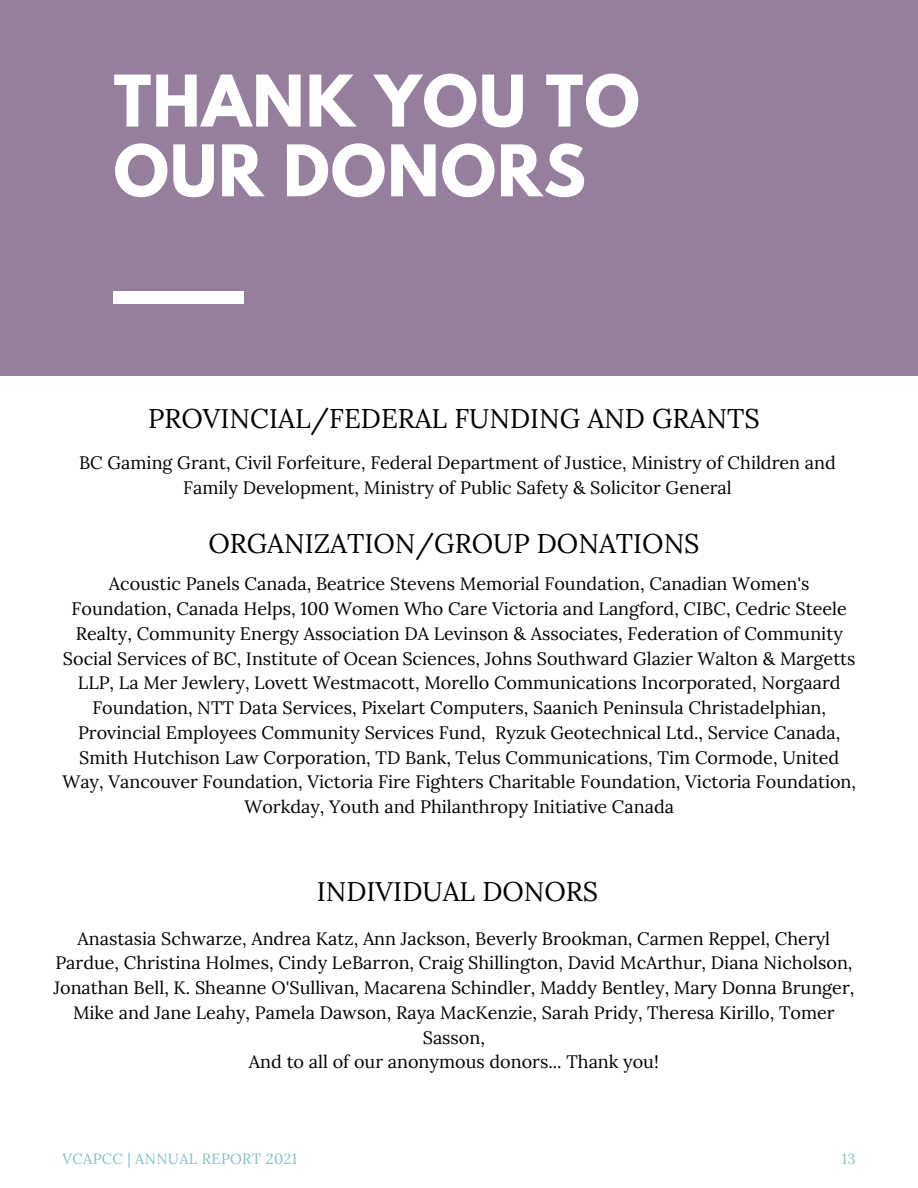
<style>
.page{position:relative;width:918px;height:1188px;background:#fff}
.page>*{position:absolute;margin:0;border:0;box-sizing:border-box;transform-origin:0 0}
.t1{font:700 63px/69.8px "League Spartan";letter-spacing:.02em;color:#fff}
.t2{font:27px "Lora";color:#000}
.t3{font:18px/24.8px "Lora";color:#000;text-align:center}
.t4{font:14.85px "Lora";letter-spacing:.02em;color:#86bfc2}
</style>
<div class="page">
<div style="left:0;top:0;width:918px;height:375px;background:#957f9d"></div>
<div style="left:114px;top:291px;width:130px;height:13px;background:#fff"></div>
<h1 class="t1" style="left:114px;top:74px;width:528px">THANK YOU TO<br>OUR DONORS</h1>
<h2 class="t2" style="left:148px;top:401px;width:613px">PROVINCIAL/FEDERAL FUNDING AND GRANTS</h2>
<p class="t3" style="left:79px;top:450px;width:758px">BC Gaming Grant, Civil Forfeiture, Federal Department of Justice, Ministry of Children and<br>Family Development, Ministry of Public Safety &amp; Solicitor General</p>
<h2 class="t2" style="left:208px;top:526px;width:493px">ORGANIZATION/GROUP DONATIONS</h2>
<p class="t3" style="left:62px;top:571px;width:795px">Acoustic Panels Canada, Beatrice Stevens Memorial Foundation, Canadian Women's Foundation, Canada Helps, 100 Women Who Care Victoria and Langford, CIBC, Cedric Steele Realty, Community Energy Association DA Levinson &amp; Associates, Federation of Community Social Services of BC, Institute of Ocean Sciences, Johns Southward Glazier Walton &amp; Margetts LLP, La Mer Jewlery, Lovett Westmacott, Morello Communications Incorporated, Norgaard Foundation, NTT Data Services, Pixelart Computers, Saanich Peninsula Christadelphian, Provincial Employees Community Services Fund, Ryzuk Geotechnical Ltd., Service Canada, Smith Hutchison Law Corporation, TD Bank, Telus Communications, Tim Cormode, United Way, Vancouver Foundation, Victoria Fire Fighters Charitable Foundation, Victoria Foundation, Workday, Youth and Philanthropy Initiative Canada</p>
<h2 class="t2" style="left:317px;top:874px;width:283px">INDIVIDUAL DONORS</h2>
<p class="t3" style="left:53px;top:926px;width:802px">Anastasia Schwarze, Andrea Katz, Ann Jackson, Beverly Brookman, Carmen Reppel, Cheryl Pardue, Christina Holmes, Cindy LeBarron, Craig Shillington, David McArthur, Diana Nicholson, Jonathan Bell, K. Sheanne O'Sullivan, Macarena Schindler, Maddy Bentley, Mary Donna Brunger, Mike and Jane Leahy, Pamela Dawson, Raya MacKenzie, Sarah Pridy, Theresa Kirillo, Tomer Sasson,<br>And to all of our anonymous donors... Thank you!</p>
<p class="t4" style="left:63px;top:1149px;width:236px">VCAPCC | ANNUAL REPORT 2021</p>
<p class="t4" style="left:842px;top:1149px;width:15px">13</p>
</div>
